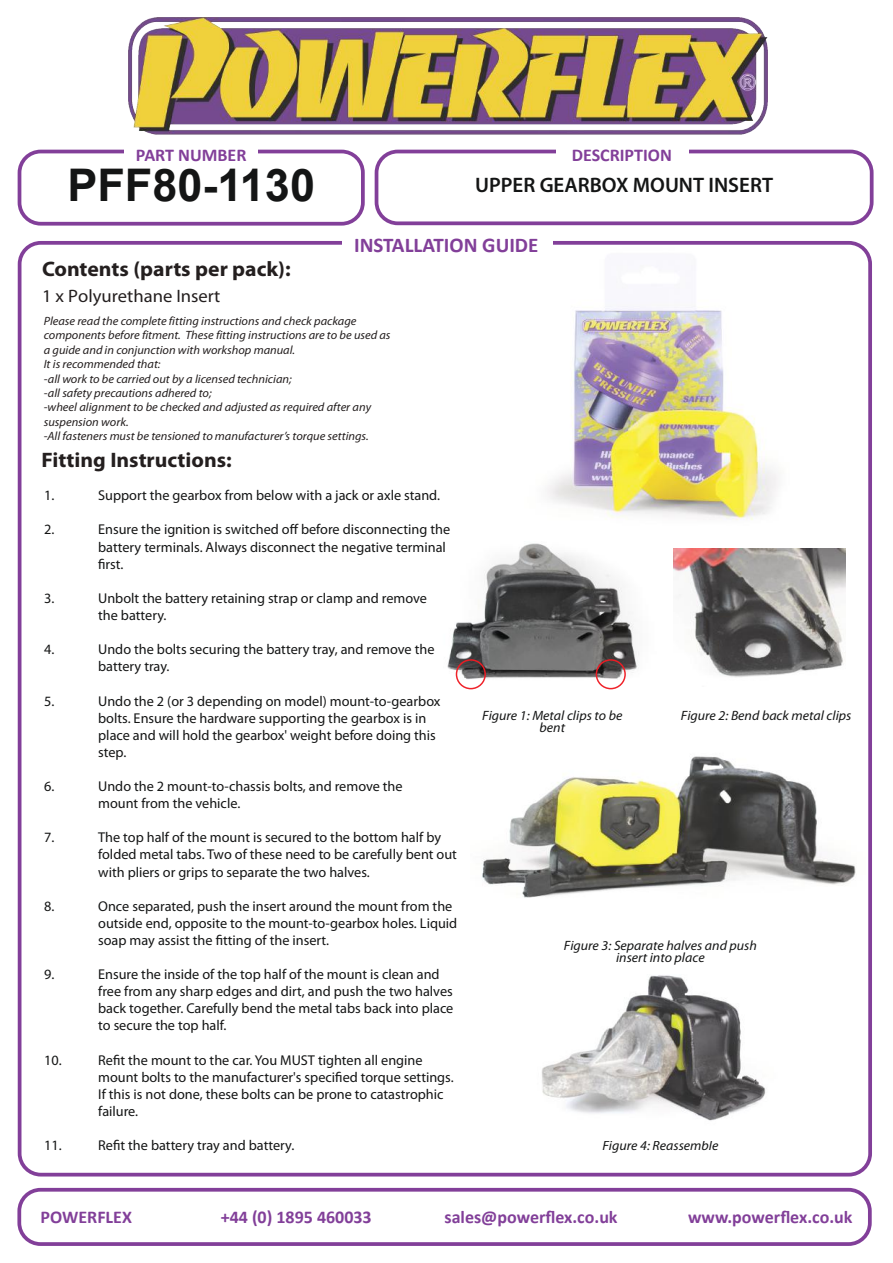
<style>
.page{position:relative;width:893px;height:1263px;background:#fff}
.page>*{position:absolute;margin:0;border:0;box-sizing:border-box;transform-origin:0 0}
.t1{font:700 45px "Arial";color:#141515}
.t2{font:700 21px "Myriad Pro";color:#241f1f}
.t3{font:600 21px "Myriad Pro";color:#141515}
.t4{font:700 21px "Calibri";color:#823f99}
.t5{font:700 18px "Calibri";color:#823f99}
.t6{font:18px "Myriad Pro";color:#241f1f}
.t7{font:14.25px/17.1px "Myriad Pro";color:#141515}
.t8{font:italic 13.5px/12px "Myriad Pro";color:#141515;text-align:center}
.t9{font:italic 12px/14.4px "Myriad Pro";color:#241f1f}
</style>
<div class="page">
<img style="left:447px;top:543px;width:191px;height:147px">
<div style="left:456px;top:659px;width:30px;height:30px;border:2px solid #ef1b23;border-radius:50%"></div>
<div style="left:596px;top:659px;width:30px;height:30px;border:2px solid #ef1b23;border-radius:50%"></div>
<img style="left:673px;top:549px;width:173px;height:128px">
<img style="left:547px;top:306px;width:231px;height:214px">
<div style="left:18px;top:241px;width:854px;height:935px;border:4px solid #823f99;border-radius:21px"></div>
<div style="left:375px;top:150px;width:498px;height:75px;border:4px solid #823f99;border-radius:21px"></div>
<div style="left:18px;top:150px;width:347px;height:76px;border:4px solid #823f99;border-radius:21px"></div>
<img style="left:128px;top:18px;width:639px;height:117px">
<div style="left:124px;top:147px;width:134px;height:9px;background:#fff"></div>
<div style="left:556px;top:147px;width:132px;height:9px;background:#fff"></div>
<div style="left:342px;top:235px;width:210px;height:15px;background:#fff"></div>
<div style="left:17px;top:1188px;width:855px;height:58px;border:4px solid #823f99;border-radius:21px"></div>
<img style="left:482px;top:756px;width:374px;height:142px">
<img style="left:542px;top:975px;width:224px;height:146px">
<p class="t5" style="left:136px;top:147px;width:112px">PART NUMBER</p>
<p class="t5" style="left:572px;top:147px;width:102px">DESCRIPTION</p>
<h1 class="t1" style="left:67px;top:168px;width:249px">PFF80-1130</h1>
<h2 class="t3" style="left:475px;top:176px;width:299px">UPPER GEARBOX MOUNT INSERT</h2>
<h2 class="t2" style="left:42px;top:260px;width:250px">Contents (parts per pack):</h2>
<p class="t6" style="left:42px;top:289px;width:180px">1 x Polyurethane Insert</p>
<h2 class="t4" style="left:354px;top:236px;width:186px">INSTALLATION GUIDE</h2>
<p class="t9" style="left:44px;top:315px;width:348px">Please read the complete fitting instructions and check package components before fitment. These fitting instructions are to be used as a guide and in conjunction with workshop manual.<br>It is recommended that:<br>-all work to be carried out by a licensed technician;<br>-all safety precautions adhered to;<br>-wheel alignment to be checked and adjusted as required after any suspension work.<br>-All fasteners must be tensioned to manufacturer’s torque settings.</p>
<h2 class="t2" style="left:42px;top:451px;width:192px">Fitting Instructions:</h2>
<p class="t7" style="left:44px;top:488px;width:12px">1.</p>
<p class="t7" style="left:98px;top:488px;width:343px">Support the gearbox from below with a jack or axle stand.</p>
<p class="t7" style="left:44px;top:522px;width:12px">2.</p>
<p class="t7" style="left:98px;top:522px;width:353px">Ensure the ignition is switched off before disconnecting the battery terminals. Always disconnect the negative terminal first.</p>
<p class="t7" style="left:44px;top:591px;width:12px">3.</p>
<p class="t7" style="left:98px;top:591px;width:330px">Unbolt the battery retaining strap or clamp and remove the battery.</p>
<p class="t7" style="left:44px;top:642px;width:12px">4.</p>
<p class="t7" style="left:98px;top:642px;width:338px">Undo the bolts securing the battery tray, and remove the battery tray.</p>
<p class="t7" style="left:44px;top:693px;width:12px">5.</p>
<p class="t7" style="left:98px;top:693px;width:344px">Undo the 2 (or 3 depending on model) mount-to-gearbox bolts. Ensure the hardware supporting the gearbox is in place and will hold the gearbox' weight before doing this step.</p>
<p class="t7" style="left:44px;top:779px;width:12px">6.</p>
<p class="t7" style="left:98px;top:779px;width:306px">Undo the 2 mount-to-chassis bolts, and remove the mount from the vehicle.</p>
<p class="t7" style="left:44px;top:830px;width:12px">7.</p>
<p class="t7" style="left:98px;top:830px;width:360px">The top half of the mount is secured to the bottom half by folded metal tabs. Two of these need to be carefully bent out with pliers or grips to separate the two halves.</p>
<p class="t7" style="left:44px;top:898px;width:12px">8.</p>
<p class="t7" style="left:98px;top:898px;width:361px">Once separated, push the insert around the mount from the outside end, opposite to the mount-to-gearbox holes. Liquid soap may assist the fitting of the insert.</p>
<p class="t7" style="left:44px;top:967px;width:12px">9.</p>
<p class="t7" style="left:98px;top:967px;width:357px">Ensure the inside of the top half of the mount is clean and free from any sharp edges and dirt, and push the two halves back together. Carefully bend the metal tabs back into place to secure the top half.</p>
<p class="t7" style="left:44px;top:1052px;width:19px">10.</p>
<p class="t7" style="left:98px;top:1052px;width:357px">Refit the mount to the car. You MUST tighten all engine mount bolts to the manufacturer's specified torque settings.<br>If this is not done, these bolts can be prone to catastrophic failure.</p>
<p class="t7" style="left:44px;top:1138px;width:19px">11.</p>
<p class="t7" style="left:98px;top:1138px;width:198px">Refit the battery tray and battery.</p>
<p class="t8" style="left:482px;top:711px;width:142px">Figure 1: Metal clips to be bent</p>
<p class="t8" style="left:681px;top:711px;width:172px">Figure 2: Bend back metal clips</p>
<p class="t8" style="left:564px;top:940px;width:195px">Figure 3: Separate halves and push insert into place</p>
<p class="t8" style="left:602px;top:1141px;width:117px">Figure 4: Reassemble</p>
<p class="t5" style="left:41px;top:1209px;width:93px">POWERFLEX</p>
<p class="t5" style="left:221px;top:1209px;width:152px">+44 (0) 1895 460033</p>
<p class="t5" style="left:444px;top:1209px;width:175px">sales@powerflex.co.uk</p>
<p class="t5" style="left:688px;top:1209px;width:166px">www.powerflex.co.uk</p>
</div>
